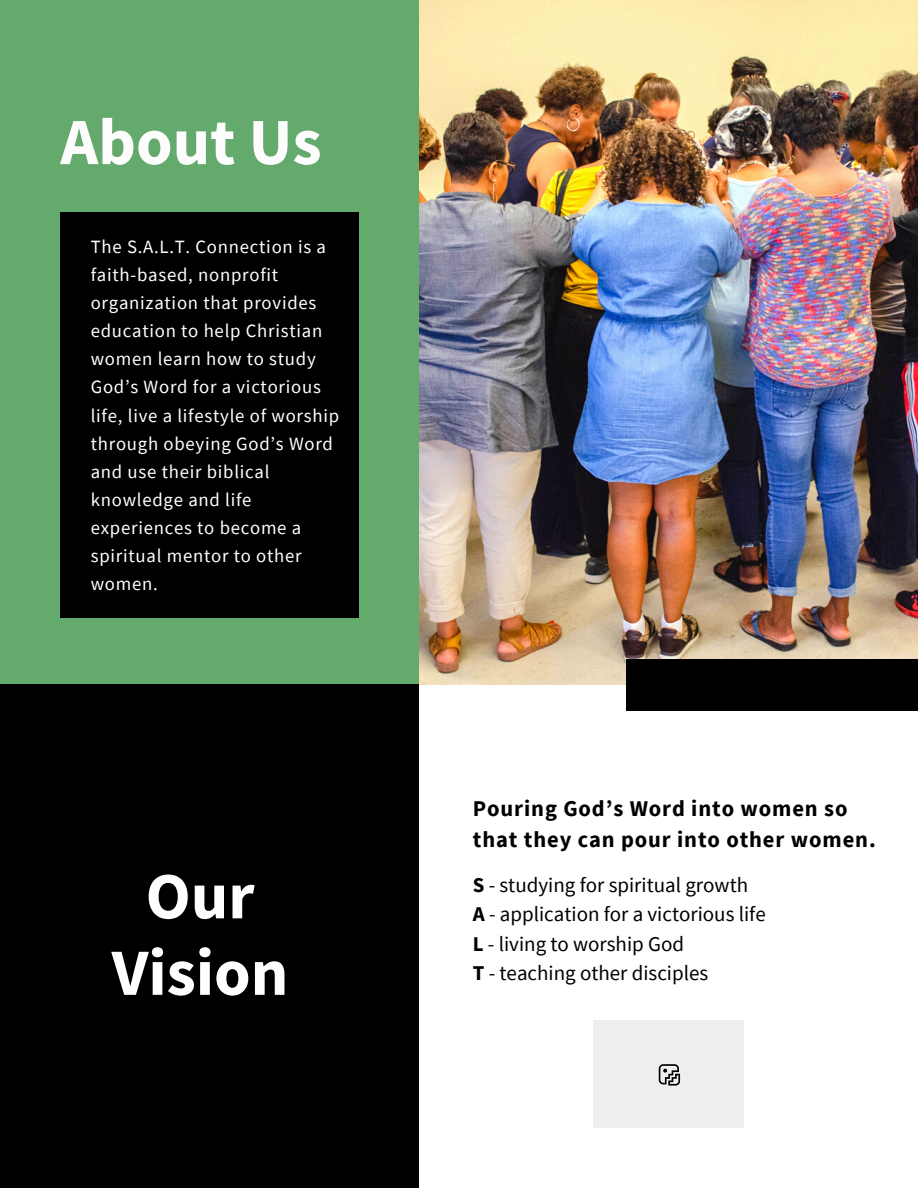
<style>
.page{position:relative;width:918px;height:1188px;background:#fff}
.page>*{position:absolute;margin:0;border:0;box-sizing:border-box;transform-origin:0 0}
.t1{font:700 66px/76.5px "Source Sans Pro";color:#fff;text-align:center}
.t2{font:700 66px "Source Sans Pro";color:#fdfdfd}
.t3{font:700 22.5px/31.5px "Source Sans Pro";letter-spacing:.04em;color:#000}
.t4{font:21px/29.2px "Source Sans Pro";color:#000}
.t5{font:18.75px/28.2px "Source Sans Pro";letter-spacing:.04em;color:#fff}
.s1{font-weight:700}
</style>
<div class="page">
<img style="left:419px;top:0;width:499px;height:685px">
<div style="left:0;top:680px;width:419px;height:507px;background:#000"></div>
<div style="left:593px;top:1020px;width:151px;height:108px;background:#eee"></div>
<svg style="left:658px;top:1064px;width:23px;height:22px"></svg>
<div style="left:0;top:0;width:419px;height:684px;background:#65aa6d"></div>
<div style="left:60px;top:213px;width:299px;height:405px;background:#000"></div>
<div style="left:626px;top:659px;width:292px;height:52px;background:#000"></div>
<h1 class="t2" style="left:60px;top:99px;width:263px">About Us</h1>
<p class="t5" style="left:91px;top:232px;width:250px">The S.A.L.T. Connection is a faith-based, nonprofit organization that provides education to help Christian women learn how to study<br>God’s Word for a victorious life, live a lifestyle of worship through obeying God’s Word and use their biblical knowledge and life experiences to become a spiritual mentor to other women.</p>
<h1 class="t1" style="left:112px;top:857px;width:178px">Our<br>Vision</h1>
<h2 class="t3" style="left:473px;top:792px;width:404px">Pouring God’s Word into women so that they can pour into other women.</h2>
<p class="t4" style="left:473px;top:870px;width:294px"><span class="s1">S</span> - studying for spiritual growth<br><span class="s1">A</span> - application for a victorious life<br><span class="s1">L</span> - living to worship God<br><span class="s1">T</span> - teaching other disciples</p>
</div>
